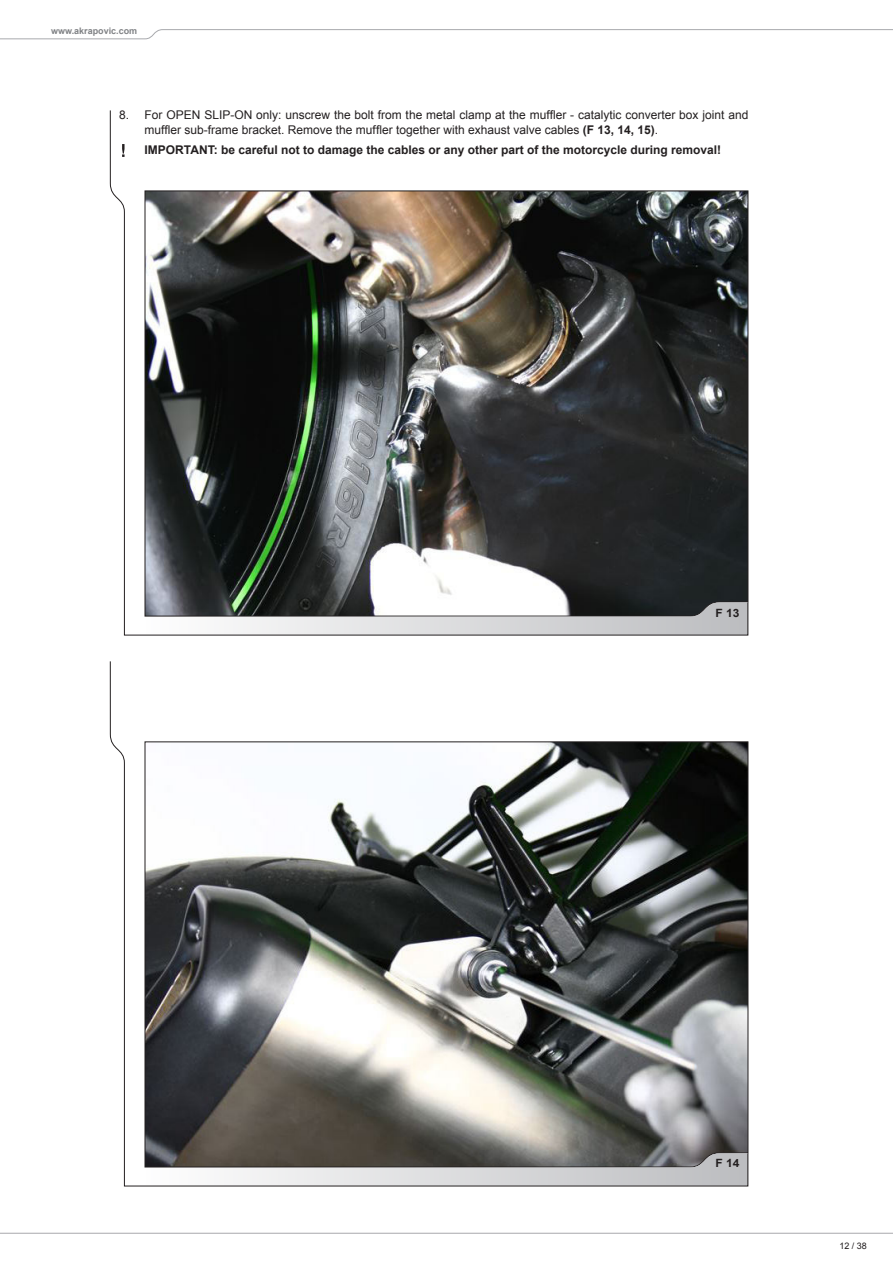
<style>
.page{position:relative;width:893px;height:1263px;background:#fff}
.page>*{position:absolute;margin:0;border:0;box-sizing:border-box;transform-origin:0 0}
.t1{font:12px/14.4px "Arial";color:#231f20}
.t2{font:700 12px "Arial";color:#231f20}
.t3{font:700 11.4px "Arial";color:#231f20;scale:1.05 1}
.t4{font:700 9px "Arial";color:#808285}
.t5{font:9px "Arial";color:#231f20}
.s1{font-weight:700}
</style>
<div class="page">
<svg style="left:0;top:29px;width:893px;height:10px"></svg>
<svg style="left:0;top:1232px;width:893px;height:2px;background:#d3d3d5"></svg>
<img style="left:109px;top:110px;width:640px;height:526px">
<svg style="left:109px;top:661px;width:640px;height:526px"></svg>
<p class="t4" style="left:51px;top:28px;width:88px">www.akrapovic.com</p>
<p class="t1" style="left:119px;top:108px;width:12px">8.</p>
<p class="t1" style="left:145px;top:108px;width:605px">For OPEN SLIP-ON only: unscrew the bolt from the metal clamp at the muffler - catalytic converter box joint and muffler sub-frame bracket. Remove the muffler together with exhaust valve cables <span class="s1">(F 13, 14, 15)</span>.</p>
<p class="t2" style="left:145px;top:142px;width:578px">IMPORTANT: be careful not to damage the cables or any other part of the motorcycle during removal!</p>
<p class="t3" style="left:715px;top:608px;width:24px">F 13</p>
<p class="t3" style="left:715px;top:1159px;width:24px">F 14</p>
<p class="t5" style="left:839px;top:1240px;width:29px">12 / 38</p>
</div>
